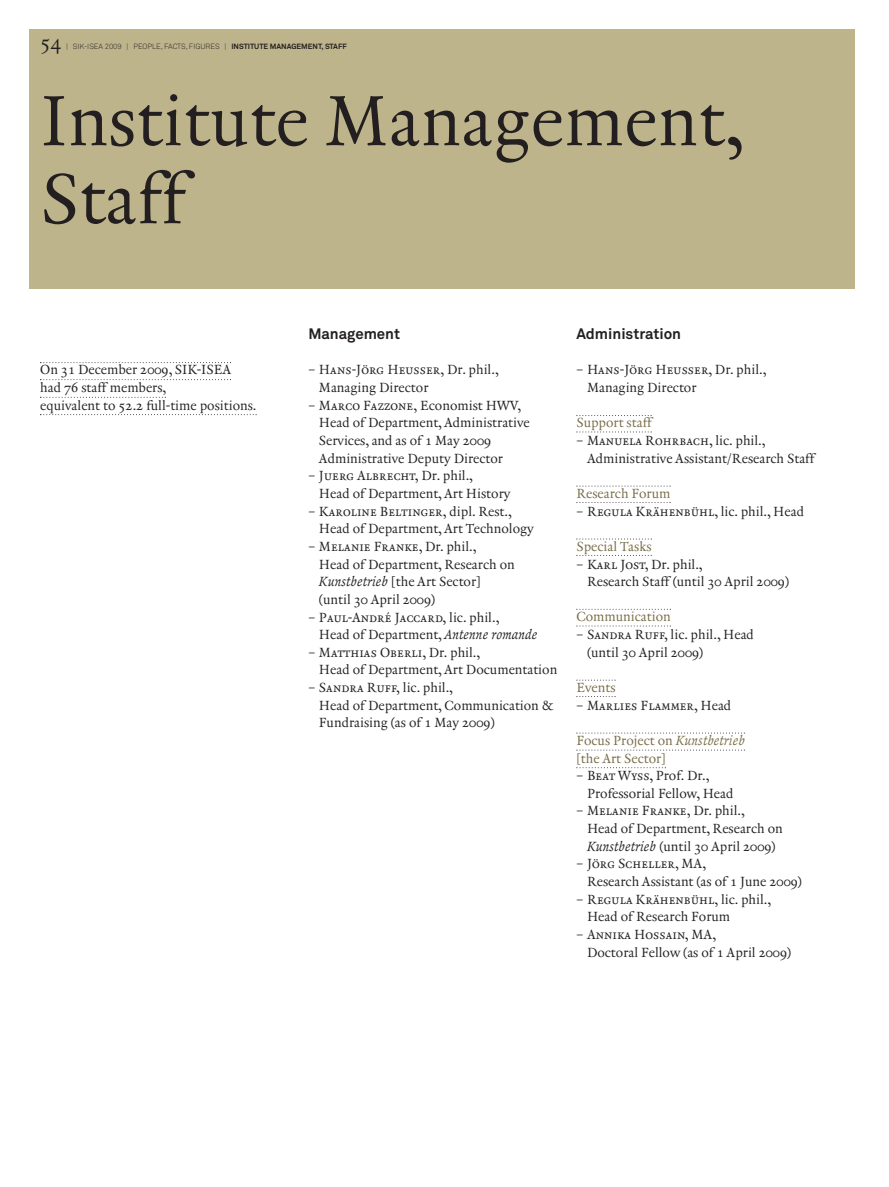
<style>
.page{position:relative;width:889px;height:1187px;background:#fff}
.page>*{position:absolute;margin:0;border:0;box-sizing:border-box;transform-origin:0 0}
.t1{font:72px/78px "Renard No 3";color:#231f20}
.t2{font:20.25px "Renard No 3";color:#231f20}
.t3{font:700 15px "Akkurat";color:#231f20}
.t4{font:13.5px/17.7px "Renard No 3";color:#231f20}
.t5{font:13.5px "Renard No 3 Small Caps";letter-spacing:.005em;color:#231f20}
.t6{font:13.5px/17.7px "Renard No 3";color:#776b46}
.t7{font:300 7.5px "Akkurat";color:#231f20}
.s1{font-weight:700}
.s2{font-family:"Renard No 3"}
.s3{font-style:italic}
.s4{font-family:"Renard No 3 Small Caps"}
</style>
<div class="page">
<div style="left:30px;top:30px;width:825px;height:259px;background:#beb48b"></div>
<svg style="left:40px;top:362px;width:191px;height:1px"></svg>
<svg style="left:40px;top:379px;width:191px;height:1px"></svg>
<svg style="left:40px;top:396px;width:126px;height:2px"></svg>
<svg style="left:40px;top:414px;width:216px;height:1px"></svg>
<svg style="left:576px;top:415px;width:75px;height:1px"></svg>
<svg style="left:576px;top:431px;width:75px;height:1px"></svg>
<svg style="left:576px;top:485px;width:94px;height:1px"></svg>
<svg style="left:576px;top:502px;width:94px;height:1px"></svg>
<svg style="left:576px;top:538px;width:75px;height:1px"></svg>
<svg style="left:576px;top:555px;width:75px;height:1px"></svg>
<svg style="left:576px;top:608px;width:92px;height:1px"></svg>
<svg style="left:576px;top:625px;width:94px;height:1px"></svg>
<svg style="left:576px;top:679px;width:39px;height:1px"></svg>
<svg style="left:576px;top:696px;width:39px;height:1px"></svg>
<svg style="left:576px;top:732px;width:168px;height:1px"></svg>
<svg style="left:576px;top:749px;width:166px;height:1px"></svg>
<svg style="left:576px;top:767px;width:89px;height:1px"></svg>
<h2 class="t2" style="left:40px;top:34px;width:22px">54</h2>
<p class="t7" style="left:66px;top:44px;width:282px">| SIK-ISEA 2009 | PEOPLE, FACTS, FIGURES | <span class="s1">INSTITUTE MANAGEMENT, STAFF</span></p>
<h1 class="t1" style="left:40px;top:88px;width:704px">Institute Management,<br>Staff</h1>
<p class="t4" style="left:40px;top:362px;width:218px">On 31 December 2009, SIK-ISEA<br>had 76 staff members,<br>equivalent to 52.2 full-time positions.</p>
<p class="t3" style="left:308px;top:328px;width:93px">Management</p>
<p class="t5" style="left:308px;top:362px;width:192px">– Hans-Jörg Heusser, <span class="s2">Dr. phil.,</span></p>
<p class="t4" style="left:319px;top:380px;width:111px">Managing Director</p>
<p class="t5" style="left:308px;top:397px;width:214px">– Marco Fazzone, <span class="s2">Economist HWV,</span></p>
<p class="t4" style="left:319px;top:415px;width:212px">Head of Department, Administrative<br>Services, and as of 1 May 2009<br>Administrative Deputy Director</p>
<p class="t5" style="left:308px;top:467px;width:166px">– Juerg Albrecht, <span class="s2">Dr. phil.,</span></p>
<p class="t4" style="left:319px;top:485px;width:193px">Head of Department, Art History</p>
<p class="t5" style="left:308px;top:503px;width:205px">– Karoline Beltinger, <span class="s2">dipl. Rest.,</span></p>
<p class="t4" style="left:319px;top:521px;width:216px">Head of Department, Art Technology</p>
<p class="t5" style="left:308px;top:538px;width:169px">– Melanie Franke, <span class="s2">Dr. phil.,</span></p>
<p class="t4" style="left:319px;top:556px;width:197px">Head of Department, Research on<br><span class="s3">Kunstbetrieb</span> [the Art Sector] (until 30 April 2009)</p>
<p class="t5" style="left:308px;top:608px;width:192px">– Paul-André Jaccard, <span class="s2">lic. phil.,</span></p>
<p class="t4" style="left:319px;top:626px;width:220px">Head of Department, <span class="s3">Antenne romande</span></p>
<p class="t5" style="left:308px;top:644px;width:173px">– Matthias Oberli, <span class="s2">Dr. phil.,</span></p>
<p class="t4" style="left:319px;top:662px;width:240px">Head of Department, Art Documentation</p>
<p class="t5" style="left:308px;top:679px;width:146px">– Sandra Ruff, <span class="s2">lic. phil.,</span></p>
<p class="t4" style="left:319px;top:697px;width:236px">Head of Department, Communication &amp;<br>Fundraising (as of 1 May 2009)</p>
<p class="t3" style="left:576px;top:328px;width:106px">Administration</p>
<p class="t5" style="left:576px;top:362px;width:191px">– Hans-Jörg Heusser, <span class="s2">Dr. phil.,</span></p>
<p class="t4" style="left:587px;top:380px;width:111px">Managing Director</p>
<p class="t6" style="left:576px;top:415px;width:77px">Support staff</p>
<p class="t5" style="left:576px;top:432px;width:190px">– Manuela Rohrbach, <span class="s2">lic. phil.,</span></p>
<p class="t4" style="left:587px;top:450px;width:229px">Administrative Assistant/Research Staff</p>
<p class="t6" style="left:576px;top:485px;width:96px">Research Forum</p>
<p class="t5" style="left:576px;top:503px;width:229px">– Regula Krähenbühl, <span class="s2">lic. phil., Head</span></p>
<p class="t6" style="left:576px;top:538px;width:77px">Special Tasks</p>
<p class="t5" style="left:576px;top:555px;width:128px">– Karl Jost, <span class="s2">Dr. phil.,</span></p>
<p class="t4" style="left:587px;top:573px;width:203px">Research Staff (until 30 April 2009)</p>
<p class="t6" style="left:576px;top:609px;width:96px">Communication</p>
<p class="t4" style="left:587px;top:626px;width:168px;text-indent:-11px"><span class="s4">– Sandra Ruff,</span> lic. phil., Head (until 30 April 2009)</p>
<p class="t6" style="left:576px;top:679px;width:41px">Events</p>
<p class="t5" style="left:576px;top:696px;width:156px">– Marlies Flammer, <span class="s2">Head</span></p>
<p class="t6" style="left:576px;top:732px;width:170px">Focus Project on <span class="s3">Kunstbetrieb </span>[the Art Sector]</p>
<p class="t5" style="left:576px;top:767px;width:135px">– Beat Wyss, <span class="s2">Prof. Dr.,</span></p>
<p class="t4" style="left:587px;top:785px;width:148px">Professorial Fellow, Head</p>
<p class="t5" style="left:576px;top:802px;width:170px">– Melanie Franke, <span class="s2">Dr. phil.,</span></p>
<p class="t4" style="left:587px;top:820px;width:197px">Head of Department, Research on<br><span class="s3">Kunstbetrieb</span> (until 30 April 2009)</p>
<p class="t5" style="left:576px;top:855px;width:131px">– Jörg Scheller, <span class="s2">MA,</span></p>
<p class="t4" style="left:587px;top:873px;width:216px">Research Assistant (as of 1 June 2009)</p>
<p class="t5" style="left:576px;top:890px;width:196px">– Regula Krähenbühl, <span class="s2">lic. phil.,</span></p>
<p class="t4" style="left:587px;top:908px;width:145px">Head of Research Forum</p>
<p class="t5" style="left:576px;top:926px;width:141px">– Annika Hossain, <span class="s2">MA,</span></p>
<p class="t4" style="left:587px;top:944px;width:206px">Doctoral Fellow (as of 1 April 2009)</p>
</div>
